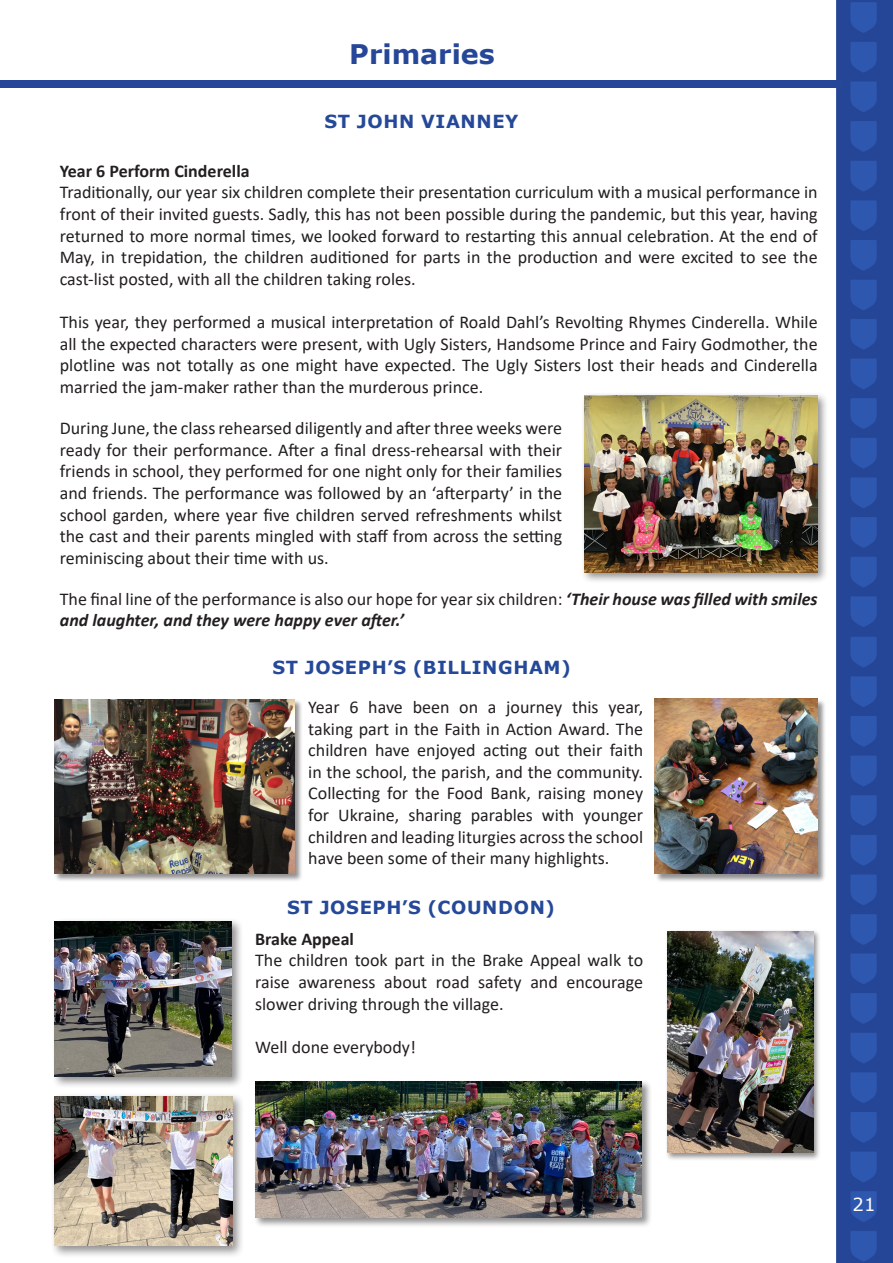
<style>
.page{position:relative;width:893px;height:1263px;background:#fff}
.page>*{position:absolute;margin:0;border:0;box-sizing:border-box;transform-origin:0 0}
.t1{font:700 27px "Verdana";color:#264798}
.t2{font:18px/21.6px "Calibri";color:#231f20;text-align:justify}
.t3{font:italic 700 18px/21.6px "Calibri";color:#231f20}
.t4{font:700 18px "Verdana";letter-spacing:.035em;color:#254998}
.t5{font:700 18px "Calibri";color:#231f20}
.t6{font:18px "Verdana";color:#fff}
.s1{font-weight:400;font-style:normal}
</style>
<div class="page">
<img style="left:0;top:0;width:893px;height:1263px">
<div style="left:1px;top:81px;width:842px;height:7px;background:#264798"></div>
<div style="left:581px;top:391px;width:248px;height:193px;background:#231f20;opacity:.5"></div>
<img style="left:584px;top:395px;width:234px;height:177px">
<div style="left:54px;top:699px;width:249px;height:183px;background:#231f20;opacity:.5"></div>
<img style="left:54px;top:700px;width:240px;height:174px">
<div style="left:655px;top:699px;width:171px;height:183px;background:#231f20;opacity:.5"></div>
<img style="left:655px;top:699px;width:163px;height:175px">
<div style="left:253px;top:1080px;width:399px;height:148px;background:#231f20;opacity:.5"></div>
<img style="left:255px;top:1081px;width:387px;height:136px">
<div style="left:51px;top:918px;width:193px;height:171px;background:#231f20;opacity:.5"></div>
<img style="left:55px;top:921px;width:177px;height:156px">
<div style="left:50px;top:1092px;width:194px;height:166px;background:#231f20;opacity:.5"></div>
<img style="left:54px;top:1096px;width:178px;height:150px">
<div style="left:665px;top:929px;width:156px;height:232px;background:#231f20;opacity:.5"></div>
<img style="left:667px;top:931px;width:147px;height:222px">
<p class="t1" style="left:349px;top:35px;width:147px">Primaries</p>
<p class="t4" style="left:324px;top:108px;width:196px">ST JOHN VIANNEY</p>
<p class="t5" style="left:60px;top:158px;width:191px">Year 6 Perform Cinderella</p>
<p class="t2" style="left:60px;top:181px;width:759px">Traditionally, our year six children complete their presentation curriculum with a musical performance in front of their invited guests. Sadly, this has not been possible during the pandemic, but this year, having returned to more normal times, we looked forward to restarting this annual celebration. At the end of</p>
<p class="t2" style="left:60px;top:246px;width:759px">May, in trepidation, the children auditioned for parts in the production and were excited to see the</p>
<p class="t2" style="left:60px;top:268px;width:357px">cast-list posted, with all the children taking roles.</p>
<p class="t2" style="left:60px;top:311px;width:759px">This year, they performed a musical interpretation of Roald Dahl’s Revolting Rhymes Cinderella. While all the expected characters were present, with Ugly Sisters, Handsome Prince and Fairy Godmother, the plotline was not totally as one might have expected. The Ugly Sisters lost their heads and Cinderella</p>
<p class="t2" style="left:60px;top:376px;width:425px">married the jam-maker rather than the murderous prince.</p>
<p class="t2" style="left:60px;top:417px;width:504px">During June, the class rehearsed diligently and after three weeks were ready for their performance. After a final dress-rehearsal with their friends in school, they performed for one night only for their families and friends. The performance was followed by an ‘afterparty’ in the school garden, where year five children served refreshments whilst the cast and their parents mingled with staff from across the setting reminiscing about their time with us.</p>
<p class="t3" style="left:60px;top:587px;width:759px"><span class="s1">The final line of the performance is also our hope for year six children:</span> ‘Their house was filled with smiles and laughter, and they were happy ever after.’</p>
<p class="t4" style="left:272px;top:654px;width:300px">ST JOSEPH’S (BILLINGHAM)</p>
<p class="t2" style="left:308px;top:696px;width:336px">Year 6 have been on a journey this year,</p>
<p class="t2" style="left:308px;top:717px;width:336px">taking part in the Faith in Action Award. The children have enjoyed acting out their faith in the school, the parish, and the community.<br>Collecting for the Food Bank, raising money</p>
<p class="t2" style="left:308px;top:804px;width:336px">for Ukraine, sharing parables with younger children and leading liturgies across the school have been some of their many highlights.</p>
<p class="t4" style="left:287px;top:894px;width:269px">ST JOSEPH’S (COUNDON)</p>
<p class="t5" style="left:255px;top:926px;width:100px">Brake Appeal</p>
<p class="t2" style="left:255px;top:949px;width:389px">The children took part in the Brake Appeal walk to raise awareness about road safety and encourage slower driving through the village.</p>
<p class="t2" style="left:255px;top:1035px;width:162px">Well done everybody!</p>
<p class="t6" style="left:853px;top:1192px;width:24px">21</p>
</div>
